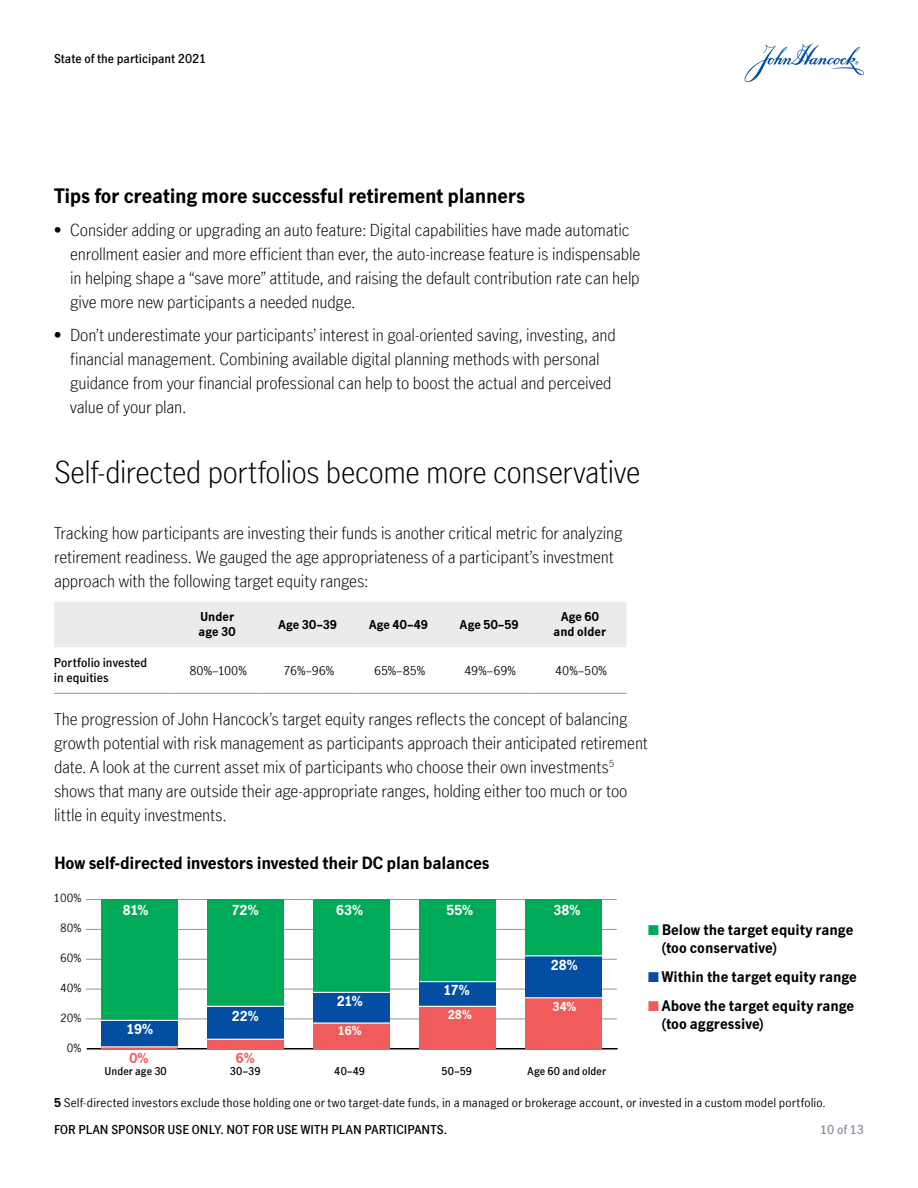
<style>
.page{position:relative;width:918px;height:1188px;background:#fff}
.page>*{position:absolute;margin:0;border:0;box-sizing:border-box;transform-origin:0 0}
.t1{font:300 30px "Manulife JH Sans Optimized";letter-spacing:-.015em;color:#000}
.t2{font:700 19.5px "Manulife JH Sans Optimized";letter-spacing:-.015em;color:#000}
.t3{font:300 16.5px/24px "Manulife JH Sans Optimized";letter-spacing:-.01em;color:#000}
.t4{font:700 16.5px "Manulife JH Sans Optimized";letter-spacing:-.015em;color:#000}
.t5{font:700 14.25px/18px "Manulife JH Sans Optimized";color:#000}
.t6{font:700 13.5px "Manulife JH Sans Optimized";letter-spacing:-.01em;color:#fff}
.t7{font:700 13.5px "Manulife JH Sans Optimized";color:#f15b5b}
.t8{font:12px "Manulife JH Sans Optimized";letter-spacing:.01em;color:#000}
.t9{font:600 12px/15px "Manulife JH Sans Optimized";letter-spacing:.005em;color:#000}
.t10{font:700 12px/15px "Manulife JH Sans Optimized";letter-spacing:.005em;color:#000}
.t11{font:700 12px "Manulife JH Sans Optimized";color:#fff}
.t12{font:600 12px "Manulife JH Sans Optimized";color:#8d90a2}
.t13{font:11.25px "Manulife JH Sans Optimized";color:#000}
.t14{font:600 10.5px "Manulife JH Sans Optimized";letter-spacing:.01em;color:#000}
.s1{color:#00aa59}
.s2{color:#034ea2}
.s3{color:#f15b5b}
.s4{font-weight:700}
</style>
<div class="page">
<div style="left:54px;top:602px;width:572px;height:45px;background:#ebebec"></div>
<hr style="left:54px;top:693px;width:119px;height:1px;background:#939598">
<hr style="left:173px;top:693px;width:91px;height:1px;background:#939598">
<hr style="left:264px;top:693px;width:90px;height:1px;background:#939598">
<hr style="left:354px;top:693px;width:91px;height:1px;background:#939598">
<hr style="left:445px;top:693px;width:91px;height:1px;background:#939598">
<hr style="left:536px;top:693px;width:90px;height:1px;background:#939598">
<hr style="left:87px;top:1048px;width:531px;height:1px;background:#000">
<hr style="left:86px;top:1019px;width:531px;height:1px;background:#939598">
<hr style="left:86px;top:989px;width:531px;height:1px;background:#939598">
<hr style="left:86px;top:959px;width:531px;height:1px;background:#939598">
<hr style="left:86px;top:929px;width:531px;height:1px;background:#939598">
<hr style="left:86px;top:899px;width:531px;height:1px;background:#939598">
<div style="left:101px;top:900px;width:76px;height:120px;background:#00aa59"></div>
<div style="left:207px;top:900px;width:76px;height:107px;background:#00aa59"></div>
<div style="left:313px;top:899px;width:77px;height:94px;background:#00aa59"></div>
<div style="left:419px;top:900px;width:77px;height:82px;background:#00aa59"></div>
<div style="left:526px;top:900px;width:76px;height:56px;background:#00aa59"></div>
<div style="left:101px;top:1020px;width:76px;height:29px;background:#034ea2"></div>
<div style="left:207px;top:1007px;width:76px;height:33px;background:#034ea2"></div>
<div style="left:313px;top:992px;width:77px;height:31px;background:#034ea2"></div>
<div style="left:419px;top:982px;width:77px;height:25px;background:#034ea2"></div>
<div style="left:526px;top:956px;width:76px;height:42px;background:#034ea2"></div>
<div style="left:207px;top:1040px;width:76px;height:9px;background:#f15b5b"></div>
<div style="left:313px;top:1023px;width:77px;height:26px;background:#f15b5b"></div>
<div style="left:419px;top:1007px;width:77px;height:42px;background:#f15b5b"></div>
<div style="left:526px;top:998px;width:76px;height:51px;background:#f15b5b"></div>
<hr style="left:101px;top:1048px;width:76px;height:2px;background:#f15b5b">
<hr style="left:100px;top:1020px;width:80px;height:1px;background:#fff">
<hr style="left:99px;top:1046px;width:80px;height:2px;background:#fff">
<hr style="left:205px;top:1006px;width:81px;height:1px;background:#fff">
<hr style="left:204px;top:1039px;width:80px;height:1px;background:#fff">
<hr style="left:311px;top:992px;width:80px;height:1px;background:#fff">
<hr style="left:311px;top:1022px;width:80px;height:2px;background:#fff">
<hr style="left:420px;top:981px;width:80px;height:1px;background:#fff">
<hr style="left:417px;top:1006px;width:80px;height:1px;background:#fff">
<hr style="left:524px;top:955px;width:81px;height:1px;background:#fff">
<hr style="left:524px;top:997px;width:81px;height:1px;background:#fff">
<svg style="left:745px;top:43px;width:119px;height:39px"></svg>
<p class="t9" style="left:54px;top:51px;width:154px">State of the participant 2021</p>
<p class="t2" style="left:54px;top:183px;width:473px">Tips for creating more successful retirement planners</p>
<p class="t3" style="left:70px;top:217px;width:572px;text-indent:-16px">• Consider adding or upgrading an auto feature: Digital capabilities have made automatic enrollment easier and more efficient than ever, the auto-increase feature is indispensable in helping shape a “save more” attitude, and raising the default contribution rate can help give more new participants a needed nudge.</p>
<p class="t3" style="left:70px;top:322px;width:547px;text-indent:-16px">• Don’t underestimate your participants’ interest in goal-oriented saving, investing, and financial management. Combining available digital planning methods with personal guidance from your financial professional can help to boost the actual and perceived value of your plan.</p>
<h1 class="t1" style="left:54px;top:451px;width:588px">Self-directed portfolios become more conservative</h1>
<p class="t3" style="left:54px;top:520px;width:570px">Tracking how participants are investing their funds is another critical metric for analyzing retirement readiness. We gauged the age appropriateness of a participant’s investment approach with the following target equity ranges:</p>
<p class="t10" style="left:199px;top:609px;width:38px">Under age 30</p>
<p class="t10" style="left:279px;top:616px;width:60px">Age 30–39</p>
<p class="t10" style="left:369px;top:616px;width:60px">Age 40–49</p>
<p class="t10" style="left:460px;top:616px;width:60px">Age 50–59</p>
<p class="t10" style="left:554px;top:609px;width:54px;text-align:center">Age 60 and older</p>
<p class="t9" style="left:54px;top:655px;width:95px">Portfolio invested in equities</p>
<p class="t8" style="left:189px;top:662px;width:59px">80%–100%</p>
<p class="t8" style="left:284px;top:662px;width:52px">76%–96%</p>
<p class="t8" style="left:374px;top:662px;width:53px">65%–85%</p>
<p class="t8" style="left:465px;top:662px;width:53px">49%–69%</p>
<p class="t8" style="left:555px;top:662px;width:53px">40%–50%</p>
<p class="t3" style="left:54px;top:706px;width:595px">The progression of John Hancock’s target equity ranges reflects the concept of balancing growth potential with risk management as participants approach their anticipated retirement date. A look at the current asset mix of participants who choose their own investments<sup>5 </sup>shows that many are outside their age-appropriate ranges, holding either too much or too little in equity investments.</p>
<p class="t4" style="left:54px;top:851px;width:437px">How self-directed investors invested their DC plan balances</p>
<p class="t13" style="left:54px;top:891px;width:29px">100%</p>
<p class="t13" style="left:60px;top:920px;width:23px">80%</p>
<p class="t13" style="left:60px;top:950px;width:23px">60%</p>
<p class="t13" style="left:60px;top:980px;width:23px">40%</p>
<p class="t13" style="left:60px;top:1010px;width:23px">20%</p>
<p class="t13" style="left:67px;top:1040px;width:16px">0%</p>
<p class="t6" style="left:123px;top:901px;width:27px">81%</p>
<p class="t6" style="left:232px;top:901px;width:28px">72%</p>
<p class="t6" style="left:336px;top:901px;width:29px">63%</p>
<p class="t6" style="left:446px;top:901px;width:28px">55%</p>
<p class="t6" style="left:553px;top:901px;width:29px">38%</p>
<p class="t6" style="left:232px;top:1007px;width:28px">22%</p>
<p class="t6" style="left:337px;top:992px;width:27px">21%</p>
<p class="t6" style="left:444px;top:981px;width:28px">17%</p>
<p class="t11" style="left:448px;top:1007px;width:26px">28%</p>
<p class="t6" style="left:551px;top:956px;width:28px">28%</p>
<p class="t11" style="left:553px;top:998px;width:25px">34%</p>
<p class="t6" style="left:126px;top:1020px;width:28px">19%</p>
<p class="t11" style="left:338px;top:1023px;width:25px">16%</p>
<p class="t7" style="left:129px;top:1048px;width:20px">0%</p>
<p class="t7" style="left:236px;top:1048px;width:20px">6%</p>
<p class="t5" style="left:662px;top:920px;width:193px;text-indent:-14px"><span class="s1">■</span> Below the target equity range (too conservative)</p>
<p class="t5" style="left:648px;top:967px;width:211px"><span class="s2">■</span> Within the target equity range</p>
<p class="t5" style="left:662px;top:996px;width:194px;text-indent:-14px"><span class="s3">■</span> Above the target equity range (too aggressive)</p>
<p class="t14" style="left:105px;top:1064px;width:64px">Under age 30</p>
<p class="t14" style="left:230px;top:1064px;width:32px">30–39</p>
<p class="t14" style="left:334px;top:1064px;width:32px">40–49</p>
<p class="t14" style="left:441px;top:1064px;width:32px">50–59</p>
<p class="t14" style="left:528px;top:1064px;width:80px">Age 60 and older</p>
<p class="t8" style="left:54px;top:1094px;width:773px"><span class="s4">5</span> Self-directed investors exclude those holding one or two target-date funds, in a managed or brokerage account, or invested in a custom model portfolio.</p>
<p class="t9" style="left:54px;top:1121px;width:395px">FOR PLAN SPONSOR USE ONLY. NOT FOR USE WITH PLAN PARTICIPANTS.</p>
<p class="t12" style="left:820px;top:1121px;width:45px">10 of 13</p>
</div>
